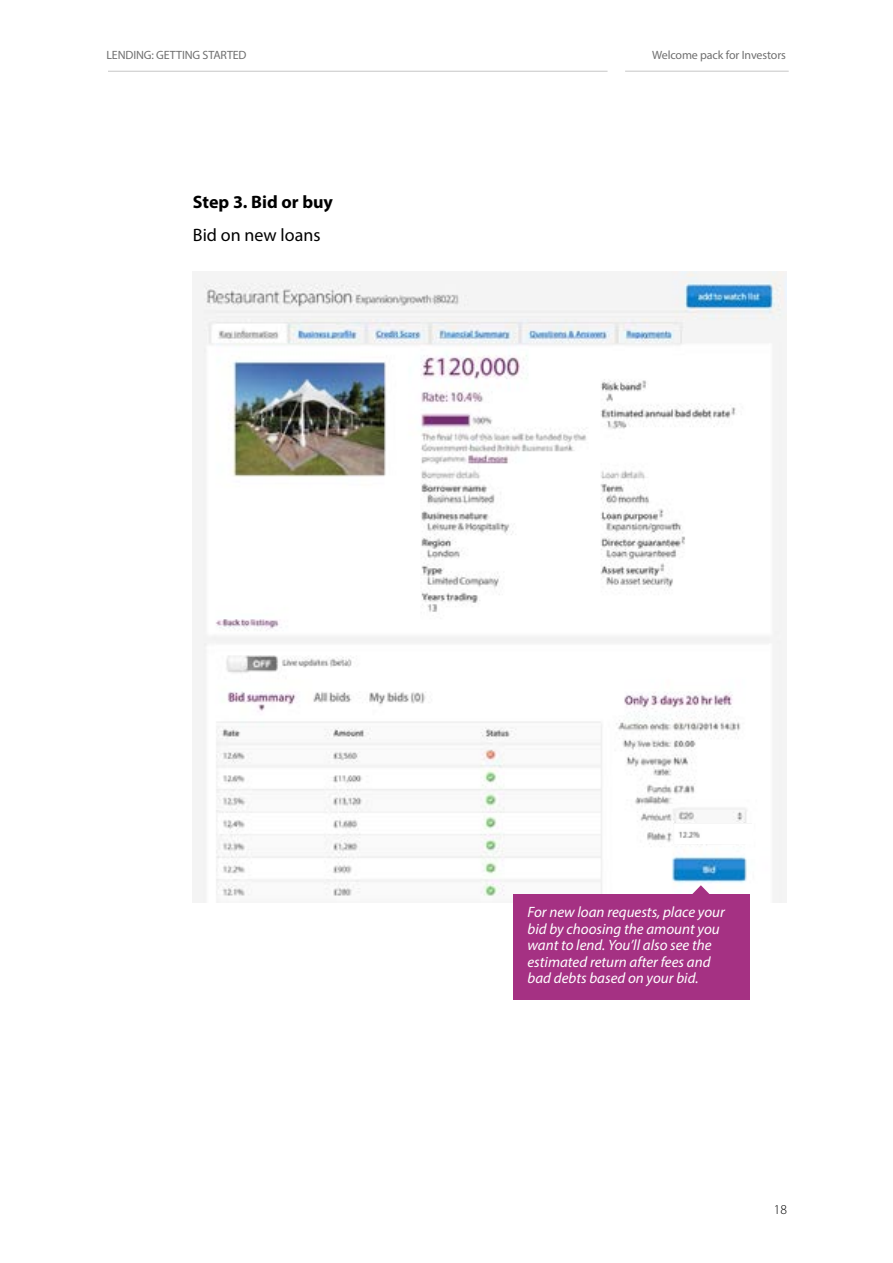
<style>
.page{position:relative;width:893px;height:1263px;background:#fff}
.page>*{position:absolute;margin:0;border:0;box-sizing:border-box;transform-origin:0 0}
.t1{font:700 18px "Myriad Pro";color:#000}
.t2{font:18px "Myriad Pro";color:#000}
.t3{font:italic 15px/16.5px "Myriad Pro";color:#fff}
.t4{font:300 13.5px "Myriad Pro";color:#000}
.t5{font:12px "Myriad Pro";letter-spacing:-.01em;color:#707070}
</style>
<div class="page">
<hr style="left:108px;top:71px;width:500px;height:1px;background:#c6c6c6">
<hr style="left:625px;top:71px;width:164px;height:1px;background:#c6c6c6">
<img style="left:193px;top:271px;width:594px;height:631px">
<div style="left:513px;top:894px;width:236px;height:106px;background:#a53183"></div>
<svg style="left:687px;top:885px;width:27px;height:9px"></svg>
<img style="left:673px;top:824px;width:79px;height:19px">
<p class="t5" style="left:106px;top:48px;width:142px">LENDING: GETTING STARTED</p>
<p class="t1" style="left:193px;top:190px;width:142px">Step 3. Bid or buy</p>
<p class="t2" style="left:193px;top:223px;width:129px">Bid on new loans</p>
<p class="t5" style="left:652px;top:48px;width:135px">Welcome pack for Investors</p>
<p class="t3" style="left:527px;top:903px;width:199px">For new loan requests, place your bid by choosing the amount you want to lend. You’ll also see the estimated return after fees and bad debts based on your bid.</p>
<p class="t4" style="left:774px;top:1201px;width:15px">18</p>
</div>
